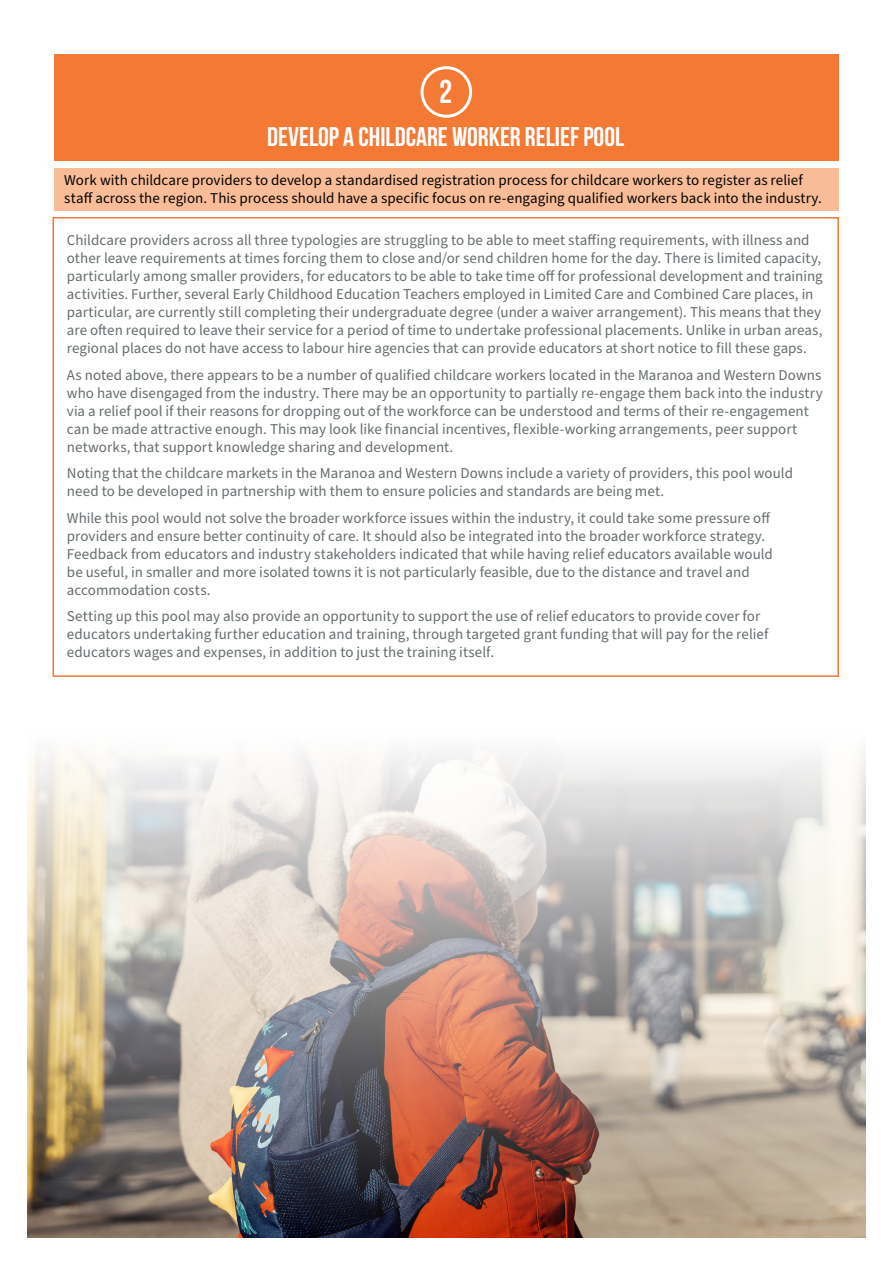
<style>
.page{position:relative;width:893px;height:1263px;background:#fff}
.page>*{position:absolute;margin:0;border:0;box-sizing:border-box;transform-origin:0 0}
.Header_31_Gray{font:700 33px "Bebas Neue";color:#fff}
.Header_31_Gray-2{font:700 27px "Bebas Neue";color:#fff}
.Content_8_Gray{font:15px/18px "Source Sans Pro";color:#666d6f}
.Content_8_Gray-2{font:15px/18px "Source Sans Pro";color:#040503}
</style>
<div class="page">
<div style="left:52px;top:217px;width:787px;height:460px;border:2px solid #f37934"></div>
<div style="left:54px;top:54px;width:785px;height:106px;background:#f37934"></div>
<div style="left:54px;top:168px;width:785px;height:42px;background:#f9bc99"></div>
<div style="left:420px;top:66px;width:52px;height:52px;border:3px solid #fff;border-radius:50%"></div>
<img style="left:28px;top:753px;width:837px;height:485px">
<p class="Header_31_Gray" style="left:439px;top:74px;width:15px">2</p>
<p class="Header_31_Gray-2" style="left:267px;top:122px;width:358px">DEVELOP A CHILDCARE WORKER RELIEF POOL</p>
<p class="Content_8_Gray-2" style="left:64px;top:172px;width:759px">Work with childcare providers to develop a standardised registration process for childcare workers to register as relief staff across the region. This process should have a specific focus on re-engaging qualified workers back into the industry.</p>
<p class="Content_8_Gray" style="left:67px;top:232px;width:757px">Childcare providers across all three typologies are struggling to be able to meet staffing requirements, with illness and other leave requirements at times forcing them to close and/or send children home for the day. There is limited capacity, particularly among smaller providers, for educators to be able to take time off for professional development and training activities. Further, several Early Childhood Education Teachers employed in Limited Care and Combined Care places, in particular, are currently still completing their undergraduate degree (under a waiver arrangement). This means that they are often required to leave their service for a period of time to undertake professional placements. Unlike in urban areas, regional places do not have access to labour hire agencies that can provide educators at short notice to fill these gaps.</p>
<p class="Content_8_Gray" style="left:67px;top:366px;width:757px">As noted above, there appears to be a number of qualified childcare workers located in the Maranoa and Western Downs who have disengaged from the industry. There may be an opportunity to partially re-engage them back into the industry via a relief pool if their reasons for dropping out of the workforce can be understood and terms of their re-engagement can be made attractive enough. This may look like financial incentives, flexible-working arrangements, peer support networks, that support knowledge sharing and development.</p>
<p class="Content_8_Gray" style="left:67px;top:465px;width:728px">Noting that the childcare markets in the Maranoa and Western Downs include a variety of providers, this pool would need to be developed in partnership with them to ensure policies and standards are being met.</p>
<p class="Content_8_Gray" style="left:67px;top:509px;width:707px">While this pool would not solve the broader workforce issues within the industry, it could take some pressure off providers and ensure better continuity of care. It should also be integrated into the broader workforce strategy.<br>Feedback from educators and industry stakeholders indicated that while having relief educators available would be useful, in smaller and more isolated towns it is not particularly feasible, due to the distance and travel and accommodation costs.</p>
<p class="Content_8_Gray" style="left:67px;top:608px;width:703px">Setting up this pool may also provide an opportunity to support the use of relief educators to provide cover for educators undertaking further education and training, through targeted grant funding that will pay for the relief educators wages and expenses, in addition to just the training itself.</p>
</div>
